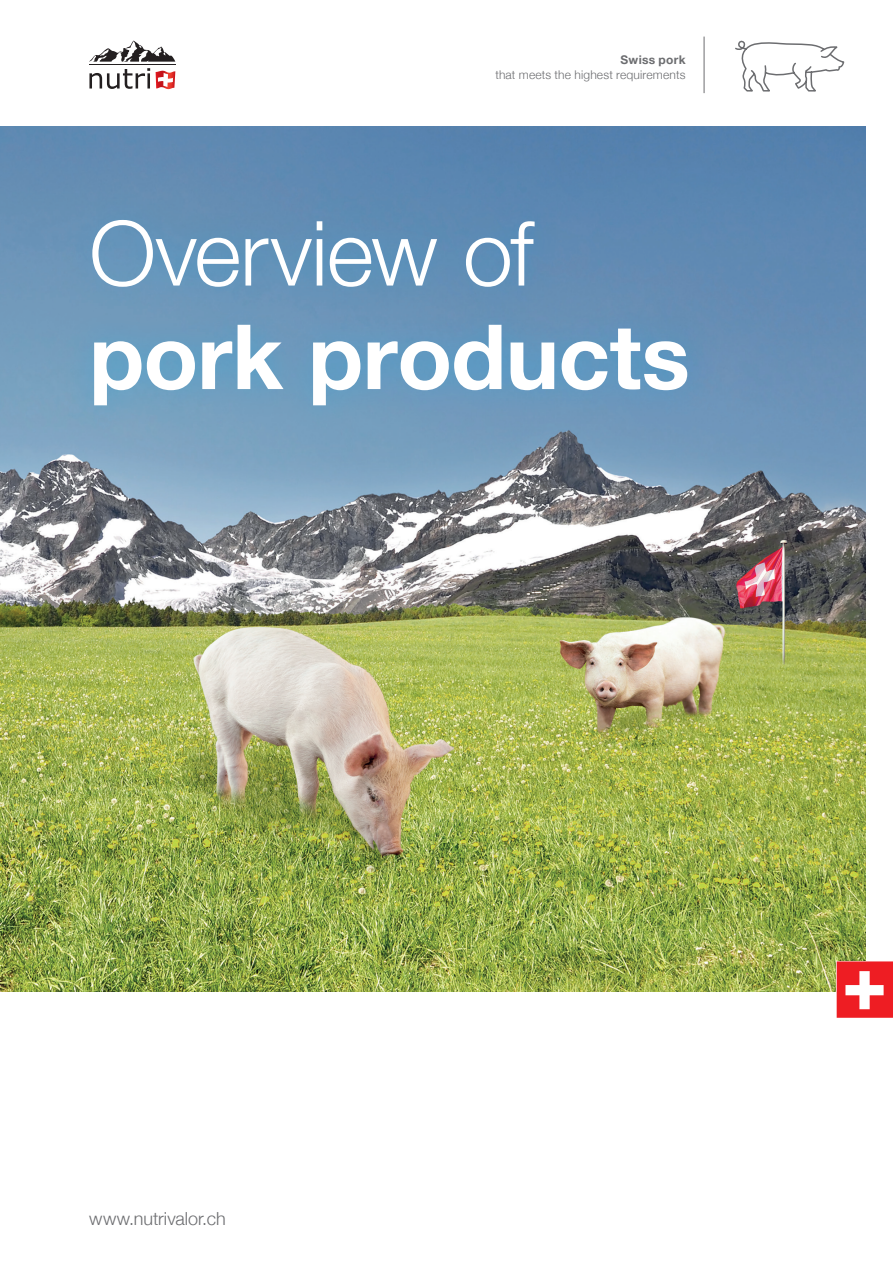
<style>
.page{position:relative;width:893px;height:1263px;background:#fff}
.page>*{position:absolute;margin:0;border:0;box-sizing:border-box;transform-origin:0 0}
.t1{font:700 90px "Helvetica Neue";letter-spacing:-.01em;color:#fff}
.t2{font:300 90px "Helvetica Neue";letter-spacing:-.01em;color:#fff}
.t3{font:300 18px "Helvetica Neue";color:#6c6d70}
.t4{font:300 12px "Helvetica Neue";letter-spacing:.015em;color:#6c6d70}
.t5{font:700 12px "Helvetica Neue";letter-spacing:.02em;color:#6c6d70}
</style>
<div class="page">
<img style="left:0;top:126px;width:865px;height:866px">
<svg style="left:837px;top:961px;width:56px;height:57px"></svg>
<div style="left:62px;top:189px;width:656px;height:247px;background:#00aeef;opacity:.3"></div>
<svg style="left:735px;top:40px;width:110px;height:52px"></svg>
<hr style="left:704px;top:37px;width:1px;height:56px;background:#6c6d70">
<svg style="left:156px;top:71px;width:19px;height:18px"></svg>
<hr style="left:89px;top:64px;width:86px;height:1px;background:#231f20">
<svg style="left:89px;top:68px;width:61px;height:21px"></svg>
<svg style="left:89px;top:41px;width:86px;height:21px"></svg>
<p class="t5" style="left:620px;top:50px;width:67px">Swiss pork</p>
<p class="t4" style="left:495px;top:65px;width:192px">that meets the highest requirements</p>
<h1 class="t2" style="left:89px;top:181px;width:446px">Overview of</h1>
<h1 class="t1" style="left:89px;top:286px;width:602px">pork products</h1>
<h2 class="t3" style="left:89px;top:1204px;width:138px">www.nutrivalor.ch</h2>
</div>
